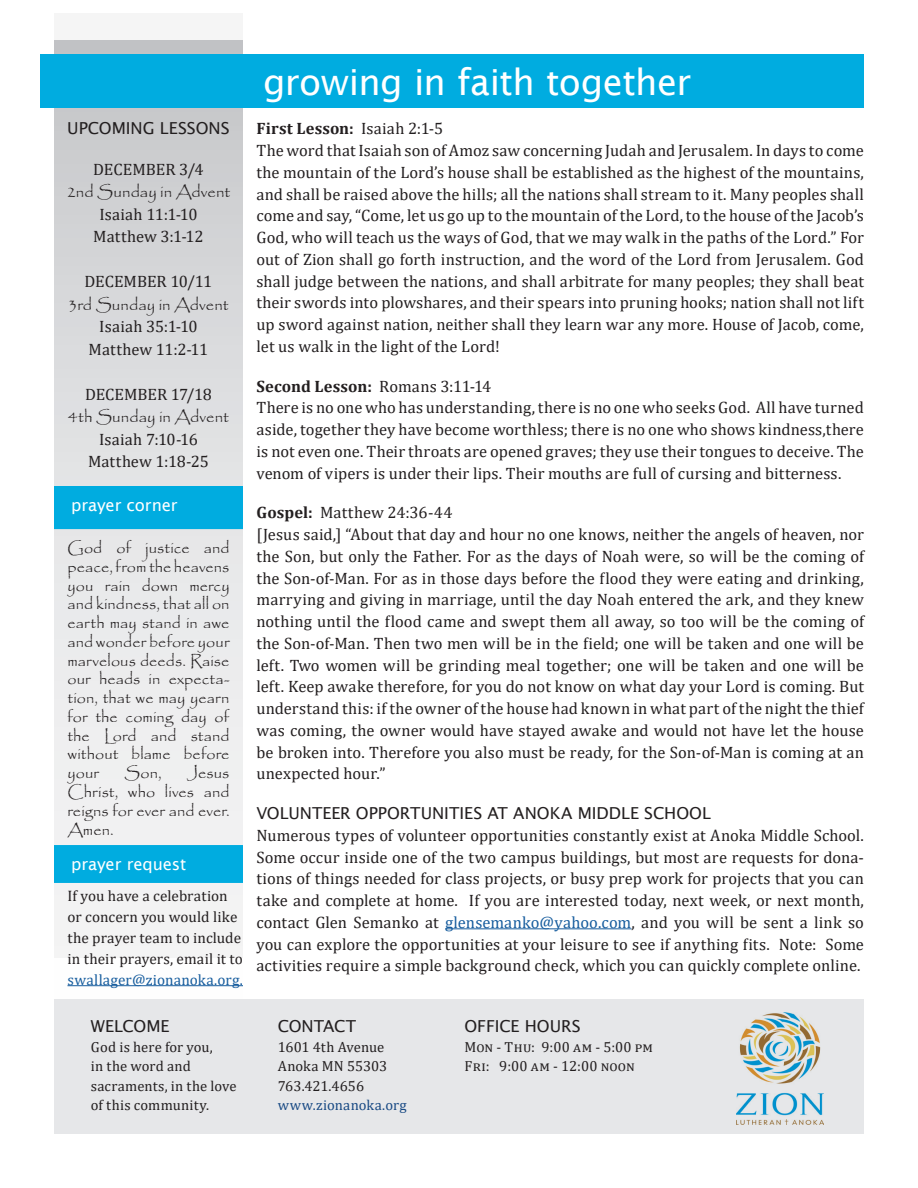
<style>
.page{position:relative;width:918px;height:1188px;background:#fff}
.page>*{position:absolute;margin:0;border:0;box-sizing:border-box;transform-origin:0 0}
.Section_Headers_-_Wh{font:36px "Lucida Sans";letter-spacing:-.015em;color:#fff}
.Side_Column_Copy___P{font:16.5px/21.8px "Cambria";letter-spacing:.005em;color:#231f20;text-align:justify}
.Body_Copy_-_General{font:16.5px/21.8px "Cambria";letter-spacing:.005em;color:#231f20;text-align:justify}
.Side_Column_Copy___P-2{font:16.5px/22.5px "Papyrus";color:#231f20;text-align:center}
.Body_Copy_-_General-2{font:700 16.5px "Cambria";letter-spacing:.01em;color:#231f20}
.Side_Column_Copy___P-3{font:16.5px "Lucida Sans";color:#231f20}
.Side_Column_SubHeade{font:16.5px "Lucida Sans";letter-spacing:-.005em;color:#231f20}
.Side_Column_Title{font:16.5px "Lucida Sans";letter-spacing:-.005em;color:#fff}
.SubHeader_-_All_Caps{font:16.5px "Lucida Sans";color:#231f20}
.Side_Column_Copy___P-4{font:16.2px/18.8px "Papyrus";letter-spacing:.005em;color:#231f20;text-align:justify}
.Body_Copy_-_General-3{font:15.15px/21px "Cambria";letter-spacing:.005em;color:#231f20}
.Side_Column_Copy___P-5{font:14.7px/19.5px "Cambria";letter-spacing:.005em;color:#231f20}
.s1{font-family:"Cambria"}
.s2{color:#175d9e}
.s3{font-weight:400}
.s4{font-weight:700}
.s5{color:#194a84}
</style>
<div class="page">
<hr style="left:445px;top:928px;width:187px;height:1px;background:#175d9e">
<svg style="left:54px;top:40px;width:189px;height:918px"></svg>
<div style="left:54px;top:999px;width:810px;height:134px;background:#e6e7e9"></div>
<img style="left:736px;top:1012px;width:88px;height:113px">
<div style="left:40px;top:54px;width:824px;height:54px;background:#00ace0"></div>
<div style="left:54px;top:486px;width:189px;height:43px;background:#00ace0"></div>
<div style="left:54px;top:845px;width:189px;height:38px;background:#00ace0"></div>
<hr style="left:68px;top:985px;width:175px;height:1px;background:#175d9e">
<p class="SubHeader_-_All_Caps" style="left:67px;top:119px;width:164px">UPCOMING LESSONS</p>
<p class="Side_Column_Copy___P" style="left:93px;top:158px;width:112px">DECEMBER 3/4</p>
<p class="Side_Column_Copy___P-2" style="left:67px;top:180px;width:165px">2nd Sunday in Advent<br><span class="s1">Isaiah 11:1-10</span></p>
<p class="Side_Column_Copy___P" style="left:93px;top:226px;width:112px">Matthew 3:1-12</p>
<p class="Side_Column_Copy___P" style="left:85px;top:271px;width:129px">DECEMBER 10/11</p>
<p class="Side_Column_Copy___P-2" style="left:68px;top:293px;width:162px">3rd Sunday in Advent<br><span class="s1">Isaiah 35:1-10</span></p>
<p class="Side_Column_Copy___P" style="left:89px;top:338px;width:121px">Matthew 11:2-11</p>
<p class="Side_Column_Copy___P" style="left:85px;top:383px;width:128px">DECEMBER 17/18</p>
<p class="Side_Column_Copy___P-2" style="left:68px;top:405px;width:162px">4th Sunday in Advent</p>
<p class="Side_Column_Copy___P" style="left:99px;top:428px;width:100px">Isaiah 7:10-16</p>
<p class="Side_Column_Copy___P" style="left:88px;top:451px;width:122px">Matthew 1:18-25</p>
<p class="Side_Column_Title" style="left:71px;top:496px;width:108px">prayer corner</p>
<p class="Side_Column_Copy___P-4" style="left:68px;top:538px;width:164px">God of justice and peace, from the heavens you rain down mercy and kindness, that all on earth may stand in awe and wonder before your marvelous deeds. Raise our heads in expecta&shy;tion, that we may yearn for the coming day of the Lord and stand without blame before your</p>
<p class="Side_Column_Copy___P-4" style="left:68px;top:763px;width:163px;text-indent:120px">Jesus Christ, who lives and reigns for ever and ever.<br>Amen.</p>
<p class="Side_Column_Title" style="left:71px;top:855px;width:117px">prayer request</p>
<p class="Body_Copy_-_General-3" style="left:68px;top:885px;width:177px">If you have a celebration or concern you would like the prayer team to include in their prayers, email it to <span class="s2">swallager@zionanoka.org.</span></p>
<p class="Side_Column_Copy___P-4" style="left:125px;top:763px;width:38px">Son,</p>
<p class="Side_Column_SubHeade" style="left:91px;top:1017px;width:80px">WELCOME</p>
<p class="Side_Column_Copy___P-5" style="left:91px;top:1037px;width:124px">God is here for you, in the word and</p>
<p class="Side_Column_Copy___P-5" style="left:91px;top:1076px;width:147px">sacraments, in the love of this community.</p>
<p class="Section_Headers_-_Wh" style="left:263px;top:61px;width:430px">growing in faith together</p>
<p class="Body_Copy_-_General-2" style="left:256px;top:117px;width:188px">First Lesson: <span class="s3">Isaiah 2:1-5</span></p>
<p class="Side_Column_Copy___P" style="left:256px;top:140px;width:609px">The word that Isaiah son of Amoz saw concerning Judah and Jerusalem. In days to come the mountain of the Lord’s house shall be established as the highest of the mountains, and shall be raised above the hills; all the nations shall stream to it. Many peoples shall come and say, “Come, let us go up to the mountain of the Lord, to the house of the Jacob’s God, who will teach us the ways of God, that we may walk in the paths of the Lord.” For out of Zion shall go forth instruction, and the word of the Lord from Jerusalem. God shall judge between the nations, and shall arbitrate for many peoples; they shall beat their swords into plowshares, and their spears into pruning hooks; nation shall not lift up sword against nation, neither shall they learn war any more. House of Jacob, come, let us walk in the light of the Lord!</p>
<p class="Body_Copy_-_General-2" style="left:256px;top:374px;width:236px">Second Lesson: <span class="s3">Romans 3:11-14</span></p>
<p class="Body_Copy_-_General" style="left:256px;top:397px;width:609px">There is no one who has understanding, there is no one who seeks God. All have turned aside, together they have become worthless; there is no one who shows kindness,there is not even one. Their throats are opened graves; they use their tongues to deceive. The venom of vipers is under their lips. Their mouths are full of cursing and bitterness.</p>
<p class="Body_Copy_-_General" style="left:256px;top:502px;width:198px"><span class="s4">Gospel:</span> Matthew 24:36-44</p>
<p class="Side_Column_Copy___P" style="left:256px;top:524px;width:609px">[Jesus said,] “About that day and hour no one knows, neither the angels of heaven, nor the Son, but only the Father. For as the days of Noah were, so will be the coming of the Son-of-Man. For as in those days before the flood they were eating and drinking, marrying and giving in marriage, until the day Noah entered the ark, and they knew nothing until the flood came and swept them all away, so too will be the coming of the Son-of-Man. Then two men will be in the field; one will be taken and one will be left. Two women will be grinding meal together; one will be taken and one will be left. Keep awake therefore, for you do not know on what day your Lord is coming. But understand this: if the owner of the house had known in what part of the night the thief was coming, the owner would have stayed awake and would not have let the house be broken into. Therefore you also must be ready, for the Son-of-Man is coming at an unexpected hour.”</p>
<p class="Side_Column_Copy___P-3" style="left:256px;top:804px;width:456px">VOLUNTEER OPPORTUNITIES AT ANOKA MIDDLE SCHOOL</p>
<p class="Side_Column_Copy___P" style="left:256px;top:824px;width:609px">Numerous types of volunteer opportunities constantly exist at Anoka Middle School.<br>Some occur inside one of the two campus buildings, but most are requests for dona&shy;tions of things needed for class projects, or busy prep work for projects that you can take and complete at home. If you are interested today, next week, or next month, contact Glen Semanko at <span class="s2">glensemanko@yahoo.com</span>, and you will be sent a link so you can explore the opportunities at your leisure to see if anything fits. Note: Some activities require a simple background check, which you can quickly complete online.</p>
<p class="Side_Column_SubHeade" style="left:278px;top:1017px;width:80px">CONTACT</p>
<p class="Side_Column_Copy___P-5" style="left:278px;top:1037px;width:130px">1601 4th Avenue<br>Anoka MN 55303<br>763.421.4656 <span class="s5">www.zionanoka.org</span></p>
<p class="Side_Column_SubHeade" style="left:464px;top:1017px;width:118px">OFFICE HOURS</p>
<p class="Side_Column_Copy___P-5" style="left:464px;top:1037px;width:190px">Mon - Thu: 9:00 am - 5:00 pm</p>
<p class="Side_Column_Copy___P-5" style="left:464px;top:1056px;width:172px">Fri: 9:00 am - 12:00 noon</p>
</div>
